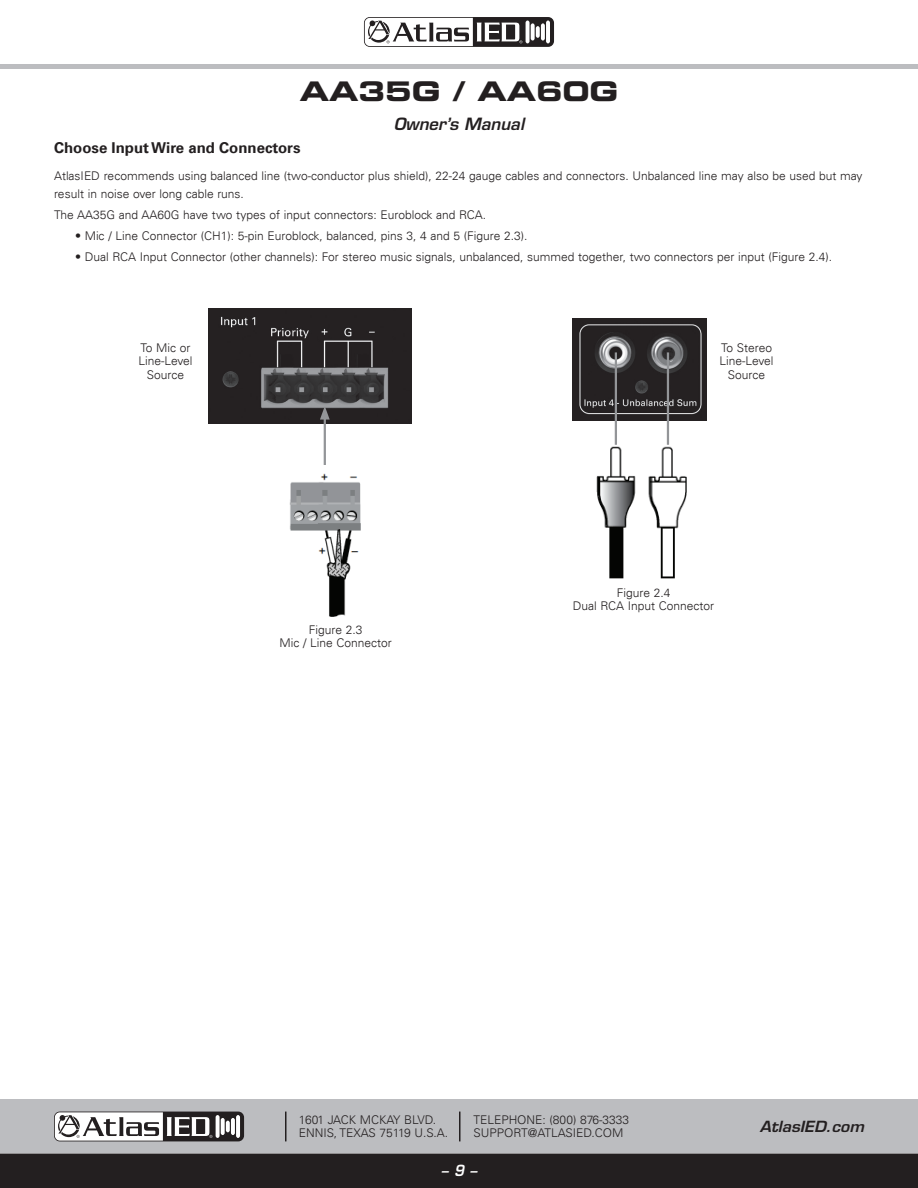
<style>
.page{position:relative;width:918px;height:1188px;background:#fff}
.page>*{position:absolute;margin:0;border:0;box-sizing:border-box;transform-origin:0 0}
.t1{font:27px "Eurostile LT Std Bold Ex 2";color:#231f20}
.t2{font:italic 600 16.5px "Eurostile LT Std";color:#231f20}
.t3{font:700 15px "Univers LT";color:#231f20}
.t4{font:italic 600 15px "Eurostile LT Std";color:#231f20;scale:1.05 1}
.t5{font:italic 600 15px "Eurostile LT Std";color:#fff;scale:.94 1}
.t6{font:300 12px/13.5px "Univers LT";color:#231f20;text-align:center}
</style>
<div class="page">
<div style="left:0;top:1154px;width:918px;height:34px;background:#231f20"></div>
<div style="left:0;top:1100px;width:918px;height:54px;background:#bcbdc0"></div>
<div style="left:54px;top:1112px;width:190px;height:29px;background:#231f20;border-radius:6px"></div>
<svg style="left:216px;top:1115px;width:4px;height:23px"></svg>
<svg style="left:236px;top:1115px;width:4px;height:23px"></svg>
<svg style="left:221px;top:1118px;width:4px;height:17px"></svg>
<svg style="left:231px;top:1118px;width:4px;height:17px"></svg>
<svg style="left:226px;top:1121px;width:4px;height:11px"></svg>
<svg style="left:55px;top:1112px;width:157px;height:29px"></svg>
<hr style="left:285px;top:1112px;width:2px;height:29px;background:#231f20">
<svg style="left:459px;top:1112px;width:1px;height:29px"></svg>
<hr style="left:0;top:64px;width:918px;height:4px;background:#bcbdc0">
<svg style="left:364px;top:17px;width:190px;height:30px"></svg>
<svg style="left:526px;top:21px;width:4px;height:22px"></svg>
<hr style="left:546px;top:21px;width:4px;height:22px;background:#fff;border-radius:2px">
<svg style="left:531px;top:23px;width:4px;height:18px"></svg>
<svg style="left:541px;top:23px;width:4px;height:18px"></svg>
<svg style="left:536px;top:26px;width:4px;height:12px"></svg>
<svg style="left:365px;top:18px;width:157px;height:28px"></svg>
<img style="left:573px;top:318px;width:133px;height:102px">
<img style="left:208px;top:308px;width:203px;height:115px">
<img style="left:596px;top:446px;width:91px;height:133px">
<hr style="left:615px;top:352px;width:2px;height:93px;background:#939598">
<hr style="left:667px;top:352px;width:2px;height:93px;background:#939598">
<hr style="left:324px;top:415px;width:2px;height:50px;background:#939598">
<svg style="left:320px;top:406px;width:10px;height:14px"></svg>
<img style="left:289px;top:473px;width:72px;height:144px">
<div style="left:339px;top:470px;width:7px;height:11px;background:#fff"></div>
<h1 class="t1" style="left:300px;top:73px;width:320px">AA35G / AA60G</h1>
<h2 class="t2" style="left:394px;top:113px;width:132px">Owner’s Manual</h2>
<p class="t3" style="left:54px;top:139px;width:248px">Choose Input Wire and Connectors</p>
<p class="t6" style="left:54px;top:167px;width:810px;line-height:18px;text-align:left">AtlasIED recommends using balanced line (two-conductor plus shield), 22-24 gauge cables and connectors. Unbalanced line may also be used but may result in noise over long cable runs.</p>
<p class="t6" style="left:54px;top:208px;width:434px">The AA35G and AA60G have two types of input connectors: Euroblock and RCA.</p>
<p class="t6" style="left:75px;top:229px;width:454px">• Mic / Line Connector (CH1): 5-pin Euroblock, balanced, pins 3, 4 and 5 (Figure 2.3).</p>
<p class="t6" style="left:75px;top:250px;width:759px">• Dual RCA Input Connector (other channels): For stereo music signals, unbalanced, summed together, two connectors per input (Figure 2.4).</p>
<p class="t6" style="left:139px;top:341px;width:55px">To Mic or<br>Line-Level<br>Source</p>
<p class="t6" style="left:280px;top:623px;width:114px">Figure 2.3<br>Mic / Line Connector</p>
<p class="t6" style="left:720px;top:341px;width:55px">To Stereo<br>Line-Level<br>Source</p>
<p class="t6" style="left:573px;top:586px;width:143px">Figure 2.4<br>Dual RCA Input Connector</p>
<p class="t6" style="left:299px;top:1113px;width:151px;text-align:left">1601 JACK MCKAY BLVD.<br>ENNIS, TEXAS 75119 U.S.A.</p>
<p class="t6" style="left:473px;top:1113px;width:157px;text-align:left">TELEPHONE: (800) 876-3333<br>SUPPORT@ATLASIED.COM</p>
<p class="t5" style="left:441px;top:1161px;width:39px">– 9 –</p>
<p class="t4" style="left:760px;top:1117px;width:101px">AtlasIED.com</p>
</div>
